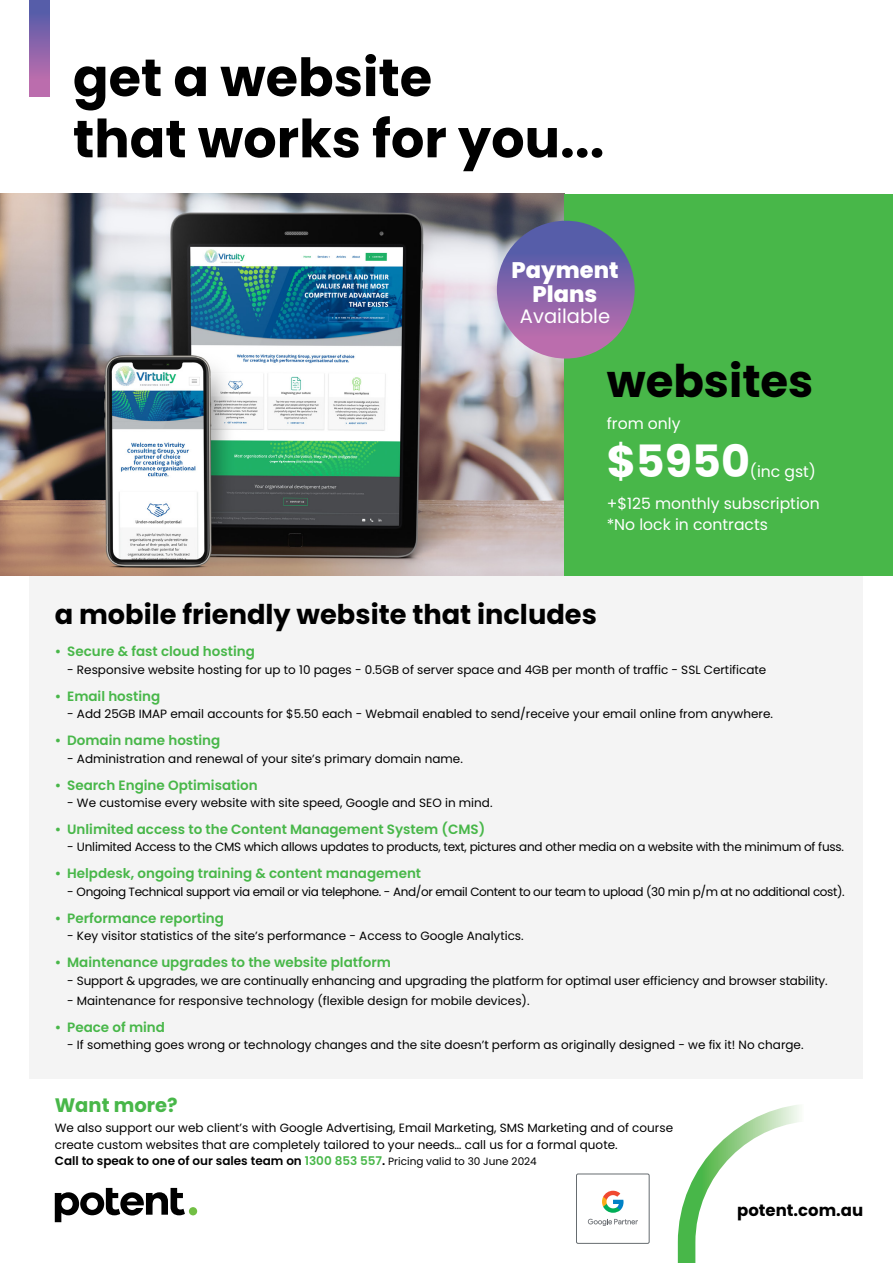
<style>
.page{position:relative;width:893px;height:1263px;background:#fff}
.page>*{position:absolute;margin:0;border:0;box-sizing:border-box;transform-origin:0 0}
.t1{font:700 52.5px/61.2px "Poppins";color:#000}
.t2{font:700 45px "Poppins";color:#000}
.t3{font:700 44.55px "Poppins";color:#fff}
.t4{font:700 27.3px "Poppins";color:#000}
.t5{font:800 22.5px/24px "Poppins";color:#fff;text-align:center}
.t6{font:700 19.5px "Poppins";color:#48b749}
.t7{font:19.5px "Poppins";color:#fff}
.t8{font:700 16.5px "Poppins";color:#000}
.t9{font:15.6px/32.1px "Poppins";color:#fff;text-align:right}
.t10{font:600 13.5px "Poppins";color:#48b749}
.t11{font:12px/16.5px "Poppins";color:#000}
.t12{font:12px "Poppins";letter-spacing:-.03em;color:#000}
.t13{font:12px "Poppins";letter-spacing:-.02em;color:#000}
.s1{font-weight:600}
.s2{font-weight:600;color:#48b749}
.s3{font-size:10.5px}
</style>
<div class="page">
<div style="left:30px;top:567px;width:833px;height:511px;background:#f4f4f4"></div>
<img style="left:0;top:194px;width:565px;height:381px">
<div style="left:565px;top:194px;width:328px;height:381px;background:#48b749"></div>
<svg style="left:55px;top:1188px;width:130px;height:34px"></svg>
<div style="left:189px;top:1207px;width:8px;height:8px;background:#72bf44;border-radius:50%"></div>
<svg style="left:678px;top:1105px;width:122px;height:158px"></svg>
<div style="left:30px;top:0;width:20px;height:96px;background:linear-gradient(to bottom,#4d5ba9,#c96fad)"></div>
<div style="left:497px;top:221px;width:138px;height:138px;background:linear-gradient(to bottom,#4559a9,#c571ac);border-radius:69px"></div>
<svg style="left:576px;top:1173px;width:74px;height:71px"></svg>
<div style="left:576px;top:1174px;width:73px;height:69px;background:#fff;border-radius:2px"></div>
<div style="left:576px;top:1174px;width:73px;height:69px;border:1px solid #666c70;border-radius:2px"></div>
<svg style="left:602px;top:1191px;width:21px;height:22px"></svg>
<svg style="left:588px;top:1219px;width:50px;height:7px"></svg>
<h1 class="t1" style="left:73px;top:47px;width:533px">get a website<br>that works for you...</h1>
<h3 class="t5" style="left:511px;top:258px;width:109px">Payment<br>Plans</h3>
<h3 class="t7" style="left:520px;top:305px;width:92px">Available</h3>
<h2 class="t2" style="left:607px;top:355px;width:208px">websites</h2>
<h3 class="t9" style="left:607px;top:408px;width:75px">from only</h3>
<h3 class="t3" style="left:607px;top:436px;width:145px">$5950</h3>
<h3 class="t9" style="left:607px;top:456px;width:215px">(inc gst)<br>+$125 monthly subscription</h3>
<h3 class="t9" style="left:607px;top:509px;width:163px">*No lock in contracts</h3>
<h3 class="t4" style="left:55px;top:598px;width:544px">a mobile friendly website that includes</h3>
<p class="t10" style="left:55px;top:644px;width:202px">• Secure &amp; fast cloud hosting</p>
<p class="t11" style="left:67px;top:661px;width:701px">- Responsive website hosting for up to 10 pages - 0.5GB of server space and 4GB per month of traffic - SSL Certificate</p>
<p class="t10" style="left:55px;top:688px;width:107px">• Email hosting</p>
<p class="t11" style="left:67px;top:706px;width:707px">- Add 25GB IMAP email accounts for $5.50 each - Webmail enabled to send/receive your email online from anywhere.</p>
<p class="t10" style="left:55px;top:733px;width:167px">• Domain name hosting</p>
<p class="t11" style="left:67px;top:750px;width:397px">- Administration and renewal of your site’s primary domain name.</p>
<p class="t10" style="left:55px;top:777px;width:204px">• Search Engine Optimisation</p>
<p class="t11" style="left:67px;top:795px;width:427px">- We customise every website with site speed, Google and SEO in mind.</p>
<p class="t10" style="left:55px;top:821px;width:432px">• Unlimited access to the Content Management System (CMS)</p>
<p class="t13" style="left:67px;top:840px;width:778px">- Unlimited Access to the CMS which allows updates to products, text, pictures and other media on a website with the minimum of fuss.</p>
<p class="t10" style="left:55px;top:866px;width:368px">• Helpdesk, ongoing training &amp; content management</p>
<p class="t12" style="left:67px;top:885px;width:779px">- Ongoing Technical support via email or via telephone. - And/or email Content to our team to upload (30 min p/m at no additional cost).</p>
<p class="t10" style="left:55px;top:910px;width:171px">• Performance reporting</p>
<p class="t11" style="left:67px;top:928px;width:458px">- Key visitor statistics of the site’s performance - Access to Google Analytics.</p>
<p class="t10" style="left:55px;top:954px;width:338px">• Maintenance upgrades to the website platform</p>
<p class="t11" style="left:67px;top:972px;width:762px">- Support &amp; upgrades, we are continually enhancing and upgrading the platform for optimal user efficiency and browser stability.</p>
<p class="t11" style="left:67px;top:993px;width:464px">- Maintenance for responsive technology (flexible design for mobile devices).</p>
<p class="t10" style="left:55px;top:1019px;width:112px">• Peace of mind</p>
<p class="t11" style="left:67px;top:1037px;width:738px">- If something goes wrong or technology changes and the site doesn’t perform as originally designed - we fix it! No charge.</p>
<h3 class="t6" style="left:55px;top:1093px;width:124px">Want more?</h3>
<p class="t11" style="left:55px;top:1120px;width:620px">We also support our web client’s with Google Advertising, Email Marketing, SMS Marketing and of course create custom websites that are completely tailored to your needs… call us for a formal quote.<br><span class="s1">Call to speak to one of our sales team on</span> <span class="s2">1300 853 557</span><span class="s1">.</span> <span class="s3">Pricing valid to 30 June 2024</span></p>
<h3 class="t8" style="left:737px;top:1201px;width:127px">potent.com.au</h3>
</div>
